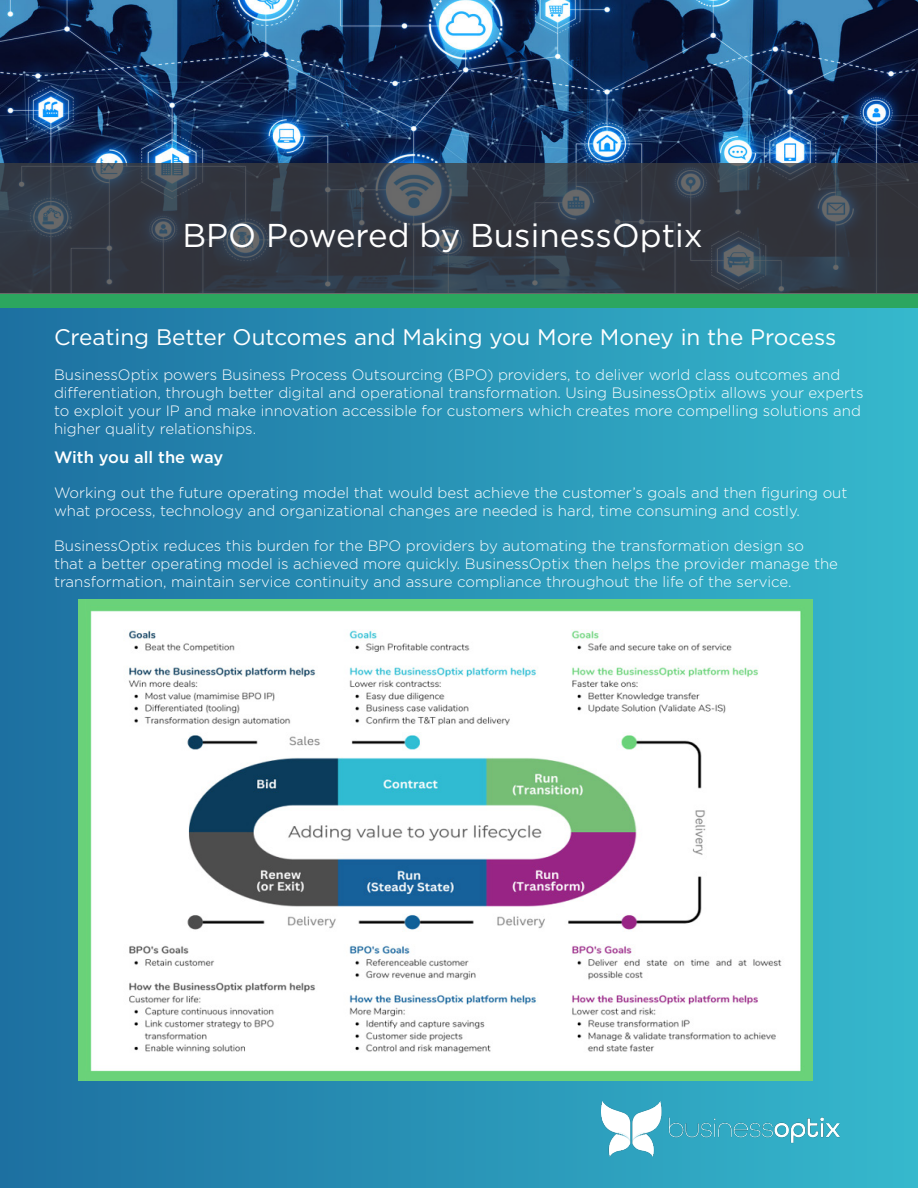
<style>
.page{position:relative;width:918px;height:1188px;background:#fff}
.page>*{position:absolute;margin:0;border:0;box-sizing:border-box;transform-origin:0 0}
.t1{font:33px "Gotham";color:#fff}
.t2{font:22.5px "Gotham";color:#fff}
.t3{font:500 16.5px "Gotham";color:#fff}
.t4{font:300 15px/18px "Gotham";color:#fff}
</style>
<div class="page">
<img style="left:1px;top:0;width:916px;height:164px">
<div style="left:0;top:307px;width:918px;height:881px;background:linear-gradient(to right,#1d70a1,#36b8cd)"></div>
<div style="left:0;top:294px;width:918px;height:13px;background:#2ca65f"></div>
<svg style="left:0;top:164px;width:918px;height:130px;background:#353c46"></svg>
<img style="left:601px;top:1102px;width:239px;height:55px">
<img style="left:78px;top:599px;width:735px;height:482px">
<p class="t1" style="left:182px;top:214px;width:522px">BPO Powered by BusinessOptix</p>
<p class="t2" style="left:54px;top:322px;width:784px">Creating Better Outcomes and Making you More Money in the Process</p>
<p class="t4" style="left:54px;top:365px;width:811px">BusinessOptix powers Business Process Outsourcing (BPO) providers, to deliver world class outcomes and differentiation, through better digital and operational transformation. Using BusinessOptix allows your experts to exploit your IP and make innovation accessible for customers which creates more compelling solutions and higher quality relationships.</p>
<p class="t3" style="left:54px;top:446px;width:171px">With you all the way</p>
<p class="t4" style="left:54px;top:483px;width:795px">Working out the future operating model that would best achieve the customer’s goals and then figuring out what process, technology and organizational changes are needed is hard, time consuming and costly.</p>
<p class="t4" style="left:54px;top:536px;width:786px">BusinessOptix reduces this burden for the BPO providers by automating the transformation design so<br>that a better operating model is achieved more quickly. BusinessOptix then helps the provider manage the transformation, maintain service continuity and assure compliance throughout the life of the service.</p>
</div>
